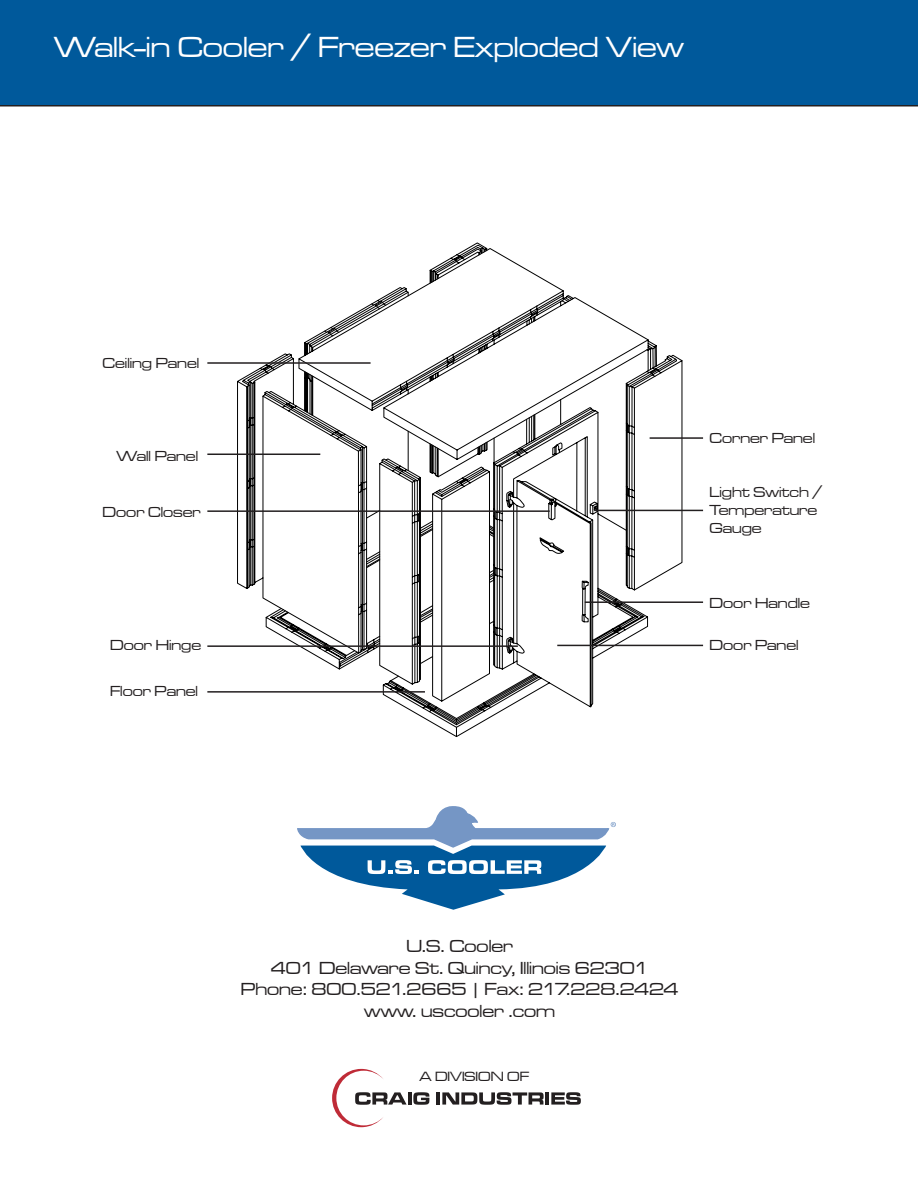
<style>
.page{position:relative;width:918px;height:1188px;background:#fff}
.page>*{position:absolute;margin:0;border:0;box-sizing:border-box;transform-origin:0 0}
.t1{font:30px "Microgramma D Medi Exte";color:#fff}
.t2{font:18px/21.6px "Microgramma D Medi Exte";color:#231f20;text-align:center}
.t3{font:15px/18px "Microgramma D Medi Exte";color:#231f20}
.t4{font:13.8px "Microgramma D Medi Exte";color:#231f20}
</style>
<div class="page">
<div style="left:0;top:0;width:918px;height:106px;background:#00599b"></div>
<svg style="left:237px;top:251px;width:446px;height:396px"></svg>
<svg style="left:265px;top:292px;width:384px;height:445px"></svg>
<svg style="left:366px;top:242px;width:129px;height:337px"></svg>
<svg style="left:297px;top:806px;width:319px;height:104px"></svg>
<hr style="left:436px;top:1092px;width:4px;height:13px;background:#231f20">
<svg style="left:442px;top:1092px;width:102px;height:13px"></svg>
<hr style="left:545px;top:1092px;width:4px;height:13px;background:#231f20">
<svg style="left:551px;top:1092px;width:30px;height:13px"></svg>
<svg style="left:332px;top:1069px;width:97px;height:58px"></svg>
<hr style="left:650px;top:437px;width:53px;height:2px;background:#231f20">
<hr style="left:595px;top:510px;width:108px;height:1px;background:#231f20">
<hr style="left:585px;top:601px;width:118px;height:2px;background:#231f20">
<hr style="left:557px;top:645px;width:146px;height:1px;background:#231f20">
<hr style="left:207px;top:645px;width:311px;height:2px;background:#231f20">
<hr style="left:207px;top:691px;width:218px;height:2px;background:#231f20">
<hr style="left:207px;top:510px;width:343px;height:2px;background:#231f20">
<hr style="left:207px;top:454px;width:113px;height:1px;background:#231f20">
<hr style="left:207px;top:362px;width:164px;height:2px;background:#231f20">
<h1 class="t1" style="left:54px;top:28px;width:631px">Walk-in Cooler / Freezer Exploded View</h1>
<p class="t3" style="left:103px;top:354px;width:98px">Ceiling Panel</p>
<p class="t3" style="left:117px;top:446px;width:83px">Wall Panel</p>
<p class="t3" style="left:103px;top:503px;width:100px">Door Closer</p>
<p class="t3" style="left:110px;top:636px;width:93px">Door Hinge</p>
<p class="t3" style="left:110px;top:682px;width:89px">Floor Panel</p>
<p class="t3" style="left:710px;top:428px;width:107px">Corner Panel</p>
<p class="t3" style="left:710px;top:483px;width:114px">Light Switch /<br>Temperature<br>Gauge</p>
<p class="t3" style="left:710px;top:593px;width:102px">Door Handle</p>
<p class="t3" style="left:710px;top:636px;width:91px">Door Panel</p>
<p class="t2" style="left:241px;top:935px;width:439px">U.S. Cooler<br>401 Delaware St. Quincy, Illinois 62301<br>Phone: 800.521.2665 | Fax: 217.228.2424 www. uscooler .com</p>
<p class="t4" style="left:419px;top:1068px;width:111px">A DIVISION OF</p>
</div>
